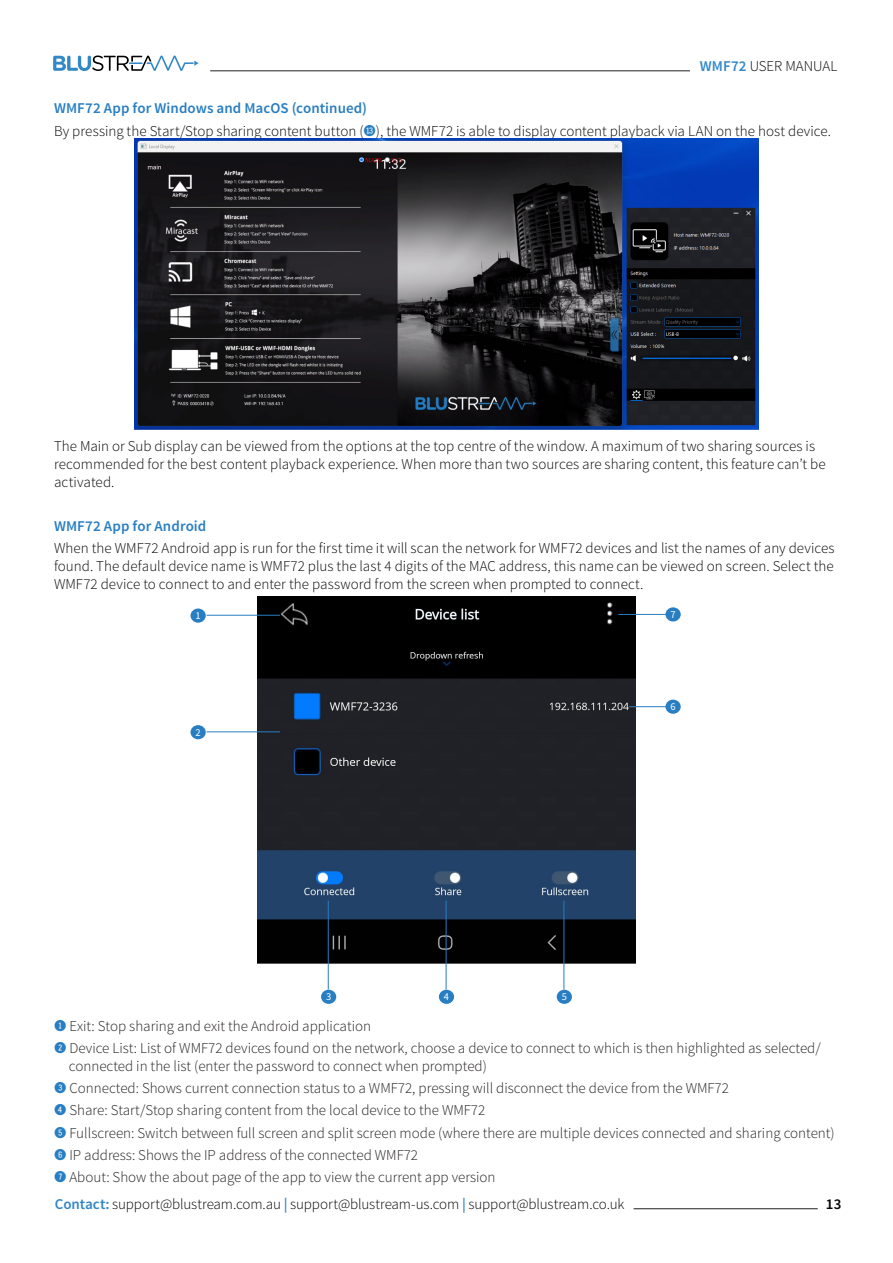
<style>
.page{position:relative;width:893px;height:1263px;background:#fff}
.page>*{position:absolute;margin:0;border:0;box-sizing:border-box;transform-origin:0 0}
.Features{font:300 15px/18px "Source Sans Pro";color:#040503}
.Numbering_Lables{font:300 15px/18px "Source Sans Pro";color:#231f20}
.Features-2{font:600 15px "Source Sans Pro";letter-spacing:.005em;color:#287ec2}
.t1{font:600 15px "Source Sans Pro";color:#040503}
.Bodycopy_1{font:10.5px "Source Sans Pro";color:#fff}
.s1{font-weight:600;color:#3287c7}
.s2{font-family:"Fyra Numeric Circle Closed";font-weight:400;color:#287ec2}
</style>
<div class="page">
<hr style="left:210px;top:71px;width:480px;height:1px;background:#231f20">
<svg style="left:53px;top:55px;width:146px;height:16px"></svg>
<hr style="left:634px;top:1208px;width:184px;height:1px;background:#231f20">
<img style="left:134px;top:139px;width:625px;height:290px">
<img style="left:258px;top:596px;width:377px;height:367px">
<hr style="left:207px;top:731px;width:73px;height:1px;background:#287ec2">
<div style="left:190px;top:725px;width:16px;height:14px;background:#287ec2;border-radius:50%"></div>
<hr style="left:207px;top:615px;width:73px;height:1px;background:#287ec2">
<div style="left:190px;top:608px;width:16px;height:15px;background:#287ec2;border-radius:50%"></div>
<hr style="left:629px;top:706px;width:37px;height:1px;background:#287ec2">
<div style="left:665px;top:700px;width:16px;height:14px;background:#287ec2;border-radius:50%"></div>
<hr style="left:618px;top:614px;width:48px;height:1px;background:#287ec2">
<div style="left:665px;top:607px;width:16px;height:14px;background:#287ec2;border-radius:50%"></div>
<hr style="left:328px;top:901px;width:1px;height:88px;background:#287ec2">
<div style="left:321px;top:990px;width:15px;height:14px;background:#287ec2;border-radius:50%"></div>
<hr style="left:446px;top:901px;width:1px;height:88px;background:#287ec2">
<div style="left:439px;top:990px;width:15px;height:14px;background:#287ec2;border-radius:50%"></div>
<hr style="left:564px;top:901px;width:1px;height:88px;background:#287ec2">
<div style="left:557px;top:990px;width:15px;height:14px;background:#287ec2;border-radius:50%"></div>
<p class="Features" style="left:700px;top:57px;width:139px"><span class="s1">WMF72</span> USER MANUAL</p>
<p class="Features-2" style="left:54px;top:99px;width:315px">WMF72 App for Windows and MacOS (continued)</p>
<p class="Features" style="left:54px;top:122px;width:778px">By pressing the Start/Stop sharing content button (<span class="s2">r</span>), the WMF72 is able to display content playback via LAN on the host device.</p>
<p class="Features" style="left:54px;top:437px;width:773px">The Main or Sub display can be viewed from the options at the top centre of the window. A maximum of two sharing sources is recommended for the best content playback experience. When more than two sources are sharing content, this feature can’t be activated.</p>
<p class="Features-2" style="left:54px;top:517px;width:154px">WMF72 App for Android</p>
<p class="Features" style="left:54px;top:539px;width:782px;text-align:justify">When the WMF72 Android app is run for the first time it will scan the network for WMF72 devices and list the names of any devices found. The default device name is WMF72 plus the last 4 digits of the MAC address, this name can be viewed on screen. Select the WMF72 device to connect to and enter the password from the screen when prompted to connect.</p>
<p class="Bodycopy_1" style="left:195px;top:609px;width:7px">1</p>
<p class="Bodycopy_1" style="left:195px;top:725px;width:7px">2</p>
<p class="Bodycopy_1" style="left:670px;top:608px;width:7px">7</p>
<p class="Bodycopy_1" style="left:670px;top:700px;width:7px">6</p>
<p class="Bodycopy_1" style="left:326px;top:990px;width:7px">3</p>
<p class="Bodycopy_1" style="left:444px;top:990px;width:7px">4</p>
<p class="Bodycopy_1" style="left:562px;top:990px;width:7px">5</p>
<p class="Numbering_Lables" style="left:54px;top:1017px;width:319px"><span class="s2">1</span> Exit: Stop sharing and exit the Android application</p>
<p class="Numbering_Lables" style="left:69px;top:1039px;width:753px;text-indent:-15px"><span class="s2">2</span> Device List: List of WMF72 devices found on the network, choose a device to connect to which is then highlighted as selected/ connected in the list (enter the password to connect when prompted)</p>
<p class="Numbering_Lables" style="left:54px;top:1079px;width:676px"><span class="s2">3</span> Connected: Shows current connection status to a WMF72, pressing will disconnect the device from the WMF72</p>
<p class="Numbering_Lables" style="left:54px;top:1101px;width:433px"><span class="s2">4</span> Share: Start/Stop sharing content from the local device to the WMF72</p>
<p class="Numbering_Lables" style="left:54px;top:1124px;width:782px"><span class="s2">5</span> Fullscreen: Switch between full screen and split screen mode (where there are multiple devices connected and sharing content)</p>
<p class="Numbering_Lables" style="left:54px;top:1146px;width:366px"><span class="s2">6</span> IP address: Shows the IP address of the connected WMF72</p>
<p class="Numbering_Lables" style="left:54px;top:1168px;width:443px"><span class="s2">7</span> About: Show the about page of the app to view the current app version</p>
<p class="Features" style="left:55px;top:1195px;width:571px"><span class="s1">Contact:</span> support@blustream.com.au <span class="s1">|</span> support@blustream-us.com <span class="s1">|</span> support@blustream.co.uk</p>
<p class="t1" style="left:826px;top:1194px;width:17px">13</p>
</div>
